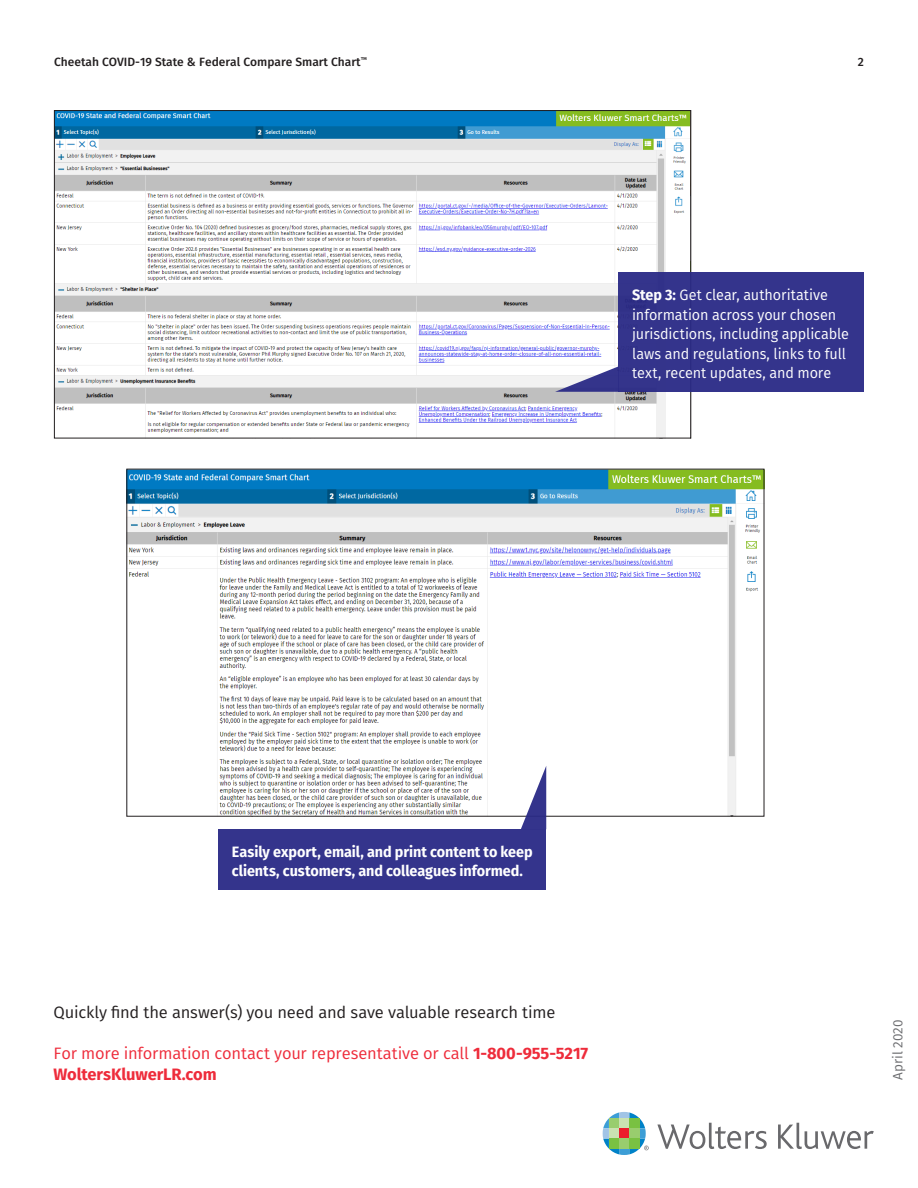
<style>
.page{position:relative;width:918px;height:1188px;background:#fff}
.page>*{position:absolute;margin:0;border:0;box-sizing:border-box;transform-origin:0 0}
.t1{font:16.5px/21px "Fira Sans";letter-spacing:-.01em;color:#ee2c3b}
.t2{font:16.5px "Fira Sans";letter-spacing:-.01em;color:#231f20}
.t3{font:15px/19.5px "Fira Sans";letter-spacing:-.005em;color:#fff;scale:.96 1}
.t4{font:700 15px/19.5px "Fira Sans";letter-spacing:-.005em;color:#fff;scale:.96 1}
.t5{font:13.5px "Fira Sans";color:#6c6d70}
.t6{font:500 12px "Fira Sans";color:#231f20}
.s1{font-weight:700}
</style>
<div class="page">
<svg style="left:657px;top:1123px;width:110px;height:26px"></svg>
<svg style="left:778px;top:1123px;width:96px;height:26px"></svg>
<svg style="left:603px;top:1112px;width:46px;height:43px"></svg>
<img style="left:56px;top:112px;width:633px;height:324px">
<div style="left:619px;top:272px;width:245px;height:120px;background:#34348c"></div>
<svg style="left:555px;top:366px;width:64px;height:26px"></svg>
<img style="left:128px;top:471px;width:634px;height:344px">
<div style="left:218px;top:829px;width:328px;height:61px;background:#34348c"></div>
<svg style="left:521px;top:766px;width:25px;height:63px"></svg>
<p class="t6" style="left:54px;top:53px;width:314px">Cheetah COVID-19 State &amp; Federal Compare Smart Chart<sup>™</sup></p>
<p class="t6" style="left:858px;top:53px;width:8px">2</p>
<p class="t3" style="left:632px;top:285px;width:227px"><span class="s1">Step 3:</span> Get clear, authoritative information across your chosen jurisdictions, including applicable laws and regulations, links to full text, recent updates, and more</p>
<p class="t4" style="left:232px;top:841px;width:315px">Easily export, email, and print content to keep clients, customers, and colleagues informed.</p>
<p class="t2" style="left:54px;top:1000px;width:503px">Quickly find the answer(s) you need and save valuable research time</p>
<p class="t1" style="left:54px;top:1042px;width:536px">For more information contact your representative or call <span class="s1">1-800-955-5217<br>WoltersKluwerLR.com</span></p>
<p class="t5" style="left:888px;top:1080px;width:62px;rotate:-90deg">April 2020</p>
</div>
